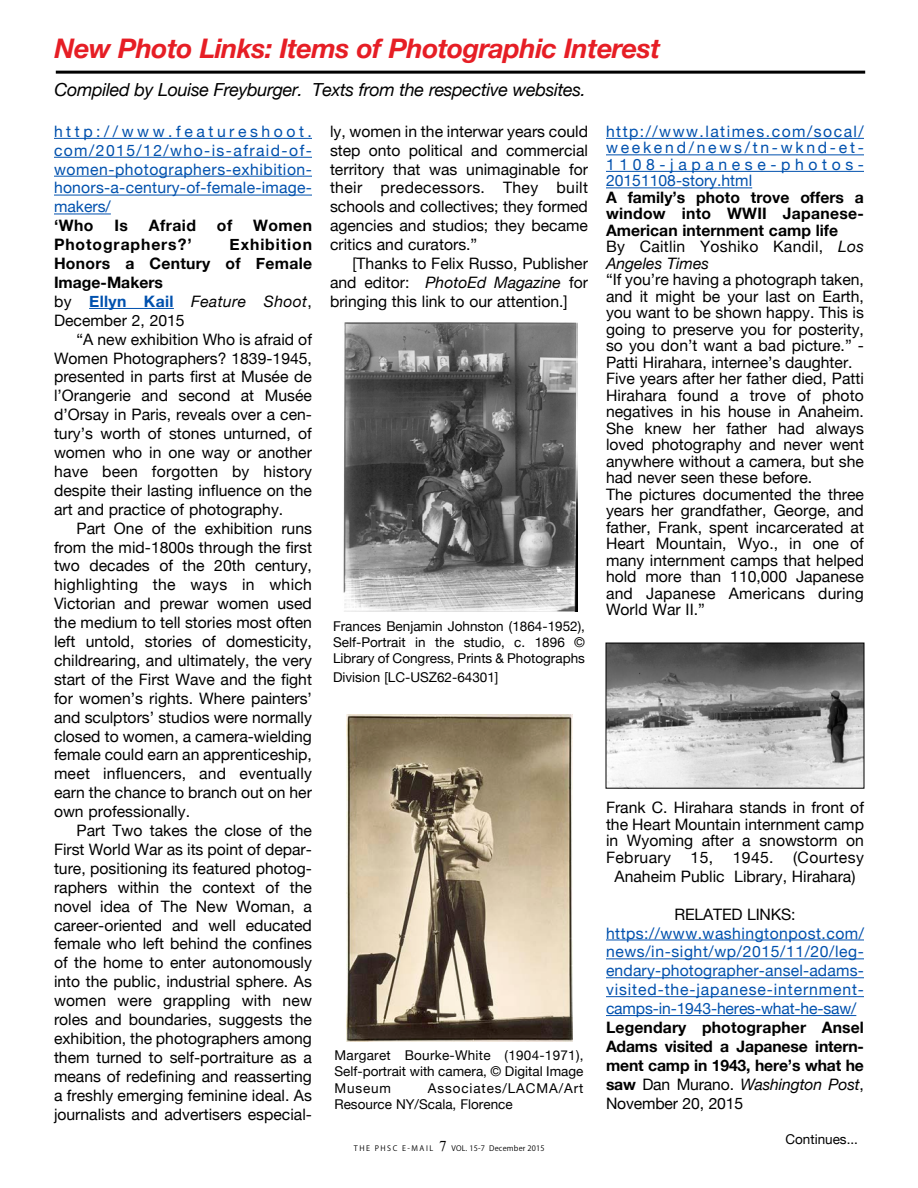
<style>
.page{position:relative;width:918px;height:1188px;background:#fff}
.page>*{position:absolute;margin:0;border:0;box-sizing:border-box;transform-origin:0 0}
.t1{font:italic 700 27px "Helvetica Neue";letter-spacing:-.02em;color:#e61e25}
.t2{font:italic 18px "Helvetica Neue";letter-spacing:-.02em;color:#000}
.t3{font:15.75px/18.9px "Helvetica Neue";color:#000;text-align:justify}
.t4{font:15.75px/18.9px "Helvetica Neue";letter-spacing:.035em;color:#0051ae;text-align:justify}
.t5{font:700 15.75px/16.5px "Helvetica Neue";color:#000}
.t6{font:700 15.75px/18.9px "Helvetica Neue";letter-spacing:.02em;color:#000}
.t7{font:700 15.75px "Helvetica Neue";letter-spacing:.055em;color:#000}
.t8{font:13.5px/16.2px "Helvetica Neue";color:#000;text-align:justify}
.t9{font:7.5px "Koz Go Pr 6 N";letter-spacing:.025em;color:#000}
.s1{font-weight:400}
.s2{font-weight:400;font-style:italic}
.s3{font-style:italic}
.s4{color:#0051ae}
.s5{font-family:"Times New Roman";font-size:15px}
.s6{color:#fff}
</style>
<div class="page">
<hr style="left:56px;top:71px;width:809px;height:3px;background:#000">
<img style="left:343px;top:322px;width:234px;height:290px">
<hr style="left:54px;top:138px;width:258px;height:1px;background:#0051ae">
<hr style="left:54px;top:157px;width:258px;height:1px;background:#0051ae">
<hr style="left:54px;top:176px;width:258px;height:1px;background:#0051ae">
<hr style="left:54px;top:195px;width:258px;height:1px;background:#0051ae">
<hr style="left:54px;top:214px;width:57px;height:1px;background:#0051ae">
<hr style="left:89px;top:308px;width:85px;height:1px;background:#0051ae">
<hr style="left:606px;top:138px;width:258px;height:1px;background:#0051ae">
<hr style="left:606px;top:154px;width:258px;height:1px;background:#0051ae">
<hr style="left:606px;top:171px;width:258px;height:1px;background:#0051ae">
<hr style="left:606px;top:187px;width:146px;height:1px;background:#0051ae">
<hr style="left:606px;top:940px;width:258px;height:1px;background:#0051ae">
<hr style="left:606px;top:958px;width:258px;height:1px;background:#0051ae">
<hr style="left:606px;top:977px;width:258px;height:1px;background:#0051ae">
<hr style="left:606px;top:996px;width:258px;height:1px;background:#0051ae">
<hr style="left:606px;top:1015px;width:250px;height:1px;background:#0051ae">
<img style="left:346px;top:714px;width:226px;height:328px">
<img style="left:608px;top:645px;width:254px;height:141px">
<div style="left:606px;top:643px;width:258px;height:145px;border:1px solid #000"></div>
<h1 class="t1" style="left:55px;top:32px;width:607px">New Photo Links: Items of Photographic Interest</h1>
<p class="t2" style="left:55px;top:79px;width:533px">Compiled by Louise Freyburger. Texts from the respective websites.</p>
<p class="t4" style="left:54px;top:122px;width:260px">http://www.featureshoot. com/2015/12/who-is-afraid-of&shy;women-photographers-exhibition&shy;honors-a-century-of-female-image&shy;makers/</p>
<p class="t5" style="left:54px;top:217px;width:41px">‘Who</p>
<p class="t5" style="left:114px;top:217px;width:15px">Is</p>
<p class="t5" style="left:149px;top:217px;width:49px">Afraid</p>
<p class="t5" style="left:217px;top:217px;width:17px">of</p>
<p class="t5" style="left:253px;top:217px;width:60px">Women</p>
<p class="t7" style="left:54px;top:235px;width:139px">Photographers?’</p>
<p class="t4" style="left:606px;top:123px;width:260px;line-height:16.5px">http://www.latimes.com/socal/ weekend/news/tn-wknd-et-1108-japanese-photos-20151108-story.html</p>
<p class="t5" style="left:606px;top:189px;width:260px">A family’s photo trove offers a window into WWII Japanese-<br>American internment camp life<br><span class="s1">By Caitlin Yoshiko Kandil,</span> <span class="s2">Los<br>Angeles Times</span></p>
<p class="t3" style="left:606px;top:271px;width:260px;line-height:16.5px;text-align:left">“If you’re having a photograph taken, and it might be your last on Earth, you want to be shown happy. This is going to preserve you for posterity, so you don’t want a bad picture.” -<br>Patti Hirahara, internee’s daughter.<br>Five years after her father died, Patti<br>Hirahara found a trove of photo negatives in his house in Anaheim.<br>She knew her father had always loved photography and never went anywhere without a camera, but she had never seen these before.<br>The pictures documented the three years her grandfather, George, and father, Frank, spent incarcerated at<br>Heart Mountain, Wyo., in one of many internment camps that helped hold more than 110,000 Japanese and Japanese Americans during<br>World War II.”</p>
<p class="t3" style="left:330px;top:122px;width:260px">ly, women in the interwar years could step onto political and commercial territory that was unimaginable for their predecessors. They built schools and collectives; they formed agencies and studios; they became critics and curators.”</p>
<p class="t3" style="left:330px;top:254px;width:260px;text-indent:23px">[Thanks to Felix Russo, Publisher and editor: <span class="s3">PhotoEd Magazine</span> for bringing this link to our attention.]</p>
<p class="t6" style="left:54px;top:235px;width:260px;text-indent:176px">Exhibition<br>Honors a Century of Female<br>Image-Makers<br><span class="s1">by</span> <span class="s4">Ellyn Kail</span> <span class="s2">Feature Shoot</span><span class="s1">,<br>December 2, 2015</span></p>
<p class="t3" style="left:54px;top:329px;width:260px;text-indent:23px">“A new exhibition Who is afraid of Women Photographers? 1839-1945, presented in parts first at Musée de l’Orangerie and second at Musée d’Orsay in Paris, reveals over a cen&shy;tury’s worth of stones unturned, of women who in one way or another have been forgotten by history despite their lasting influence on the art and practice of photography.</p>
<p class="t3" style="left:54px;top:518px;width:260px;text-indent:23px">Part One of the exhibition runs from the mid-1800s through the first two decades of the 20th century, highlighting the ways in which Victorian and prewar women used the medium to tell stories most often left untold, stories of domesticity, childrearing, and ultimately, the very start of the First Wave and the fight for women’s rights. Where painters’ and sculptors’ studios were normally closed to women, a camera-wielding female could earn an apprenticeship, meet influencers, and eventually earn the chance to branch out on her own professionally.</p>
<p class="t3" style="left:54px;top:821px;width:260px;text-indent:23px">Part Two takes the close of the First World War as its point of depar&shy;ture, positioning its featured photog&shy;raphers within the context of the novel idea of The New Woman, a career-oriented and well educated female who left behind the confines of the home to enter autonomously into the public, industrial sphere. As women were grappling with new roles and boundaries, suggests the exhibition, the photographers among them turned to self-portraiture as a means of redefining and reasserting a freshly emerging feminine ideal. As journalists and advertisers especial-</p>
<p class="t8" style="left:333px;top:618px;width:254px">Frances Benjamin Johnston (1864-1952), Self-Portrait in the studio, c. 1896 © Library of Congress, Prints &amp; Photographs</p>
<p class="t8" style="left:333px;top:669px;width:167px">Division [LC-USZ62-64301]</p>
<p class="t3" style="left:606px;top:799px;width:260px;line-height:16.5px">Frank C. Hirahara stands in front of the Heart Mountain internment camp in Wyoming after a snowstorm on February 15, 1945. (Courtesy</p>
<p class="t3" style="left:615px;top:867px;width:242px">Anaheim Public Library, Hirahara)</p>
<p class="t3" style="left:674px;top:904px;width:123px">RELATED LINKS:</p>
<p class="t4" style="left:606px;top:923px;width:260px">https://www.washingtonpost.com/ news/in-sight/wp/2015/11/20/leg&shy;endary-photographer-ansel-adams&shy;visited-the-japanese-internment&shy;camps-in-1943-heres-what-he-saw/</p>
<p class="t5" style="left:606px;top:1018px;width:260px;line-height:18.9px;text-align:justify">Legendary photographer Ansel Adams visited a Japanese intern&shy;ment camp in 1943, here’s what he saw <span class="s1">Dan Murano.</span> <span class="s2">Washington Post</span><span class="s1">, November 20, 2015</span></p>
<p class="t8" style="left:785px;top:1131px;width:74px">Continues...</p>
<p class="t8" style="left:334px;top:1047px;width:251px">Margaret Bourke-White (1904-1971), Self-portrait with camera, © Digital Image Museum</p>
<p class="t8" style="left:334px;top:1080px;width:250px;text-indent:93px">Associates/LACMA/Art<br>Resource NY/Scala, Florence</p>
<p class="t9" style="left:354px;top:1144px;width:213px">T H E P H S C E - M A I L <span class="s5">7</span> VOL. 15-7 December 2015 <span class="s6">.. ..</span></p>
</div>
